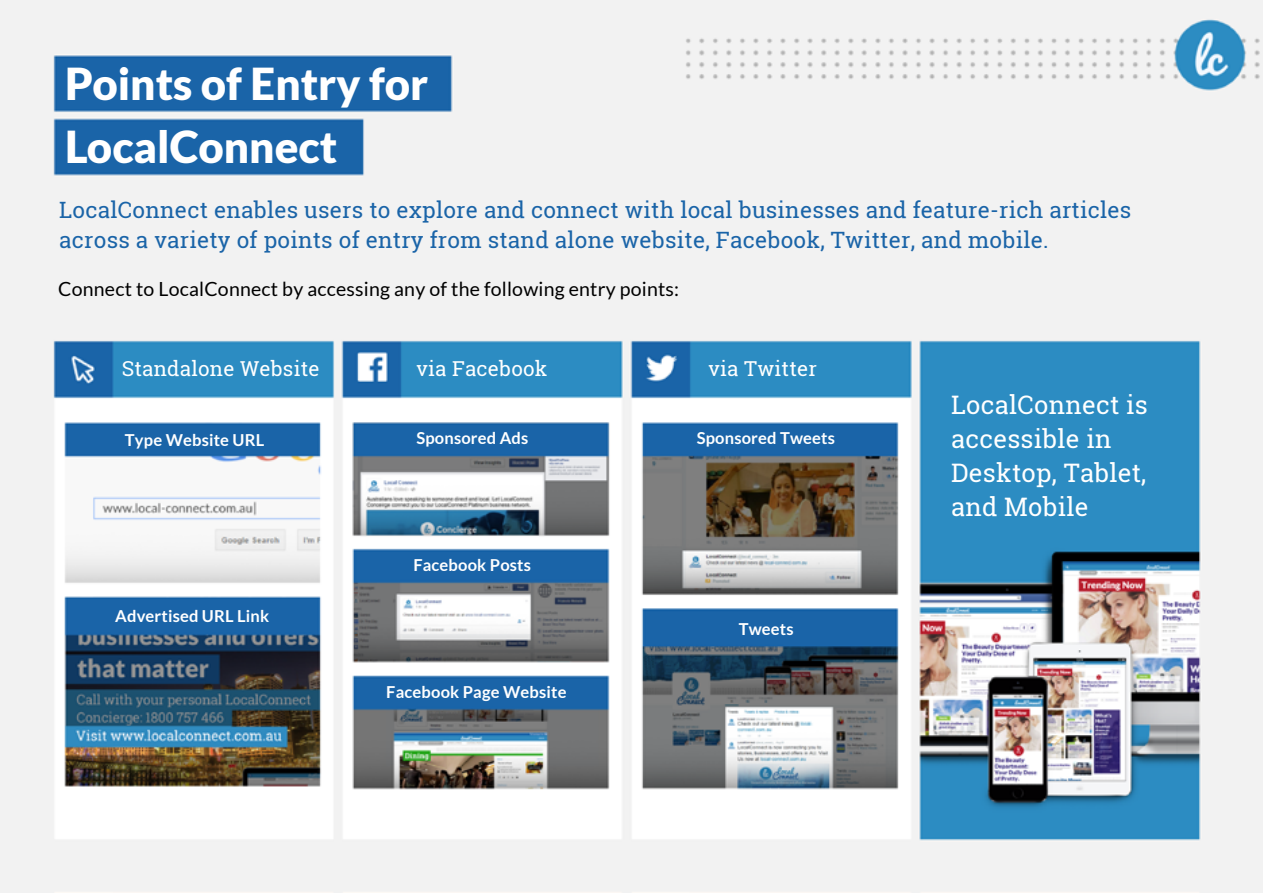
<style>
.page{position:relative;width:1263px;height:893px;background:#fff}
.page>*{position:absolute;margin:0;border:0;box-sizing:border-box;transform-origin:0 0}
.t1{font:900 44.1px/62.1px "Lato";color:#fff}
.t2{font:25.5px/33.9px "Roboto Slab";letter-spacing:.01em;color:#fff}
.t3{font:22.5px/30px "Roboto Slab";letter-spacing:.01em;color:#1a64a8}
.t4{font:20.55px "Roboto Slab";letter-spacing:.01em;color:#fff}
.t5{font:19.5px "Lato";letter-spacing:.01em;color:#000}
.t6{font:700 16.5px "Lato";letter-spacing:.01em;color:#fff}
</style>
<div class="page">
<img style="left:0;top:0;width:1263px;height:893px">
<h1 class="t1" style="left:65px;top:52px;width:365px">Points of Entry for<br>LocalConnect</h1>
<p class="t3" style="left:59px;top:195px;width:1073px">LocalConnect enables users to explore and connect with local businesses and feature-rich articles across a variety of points of entry from stand alone website, Facebook, Twitter, and mobile.</p>
<p class="t5" style="left:58px;top:278px;width:622px">Connect to LocalConnect by accessing any of the following entry points:</p>
<p class="t4" style="left:122px;top:354px;width:199px">Standalone Website</p>
<p class="t6" style="left:125px;top:430px;width:141px">Type Website URL</p>
<p class="t4" style="left:416px;top:354px;width:133px">via Facebook</p>
<p class="t6" style="left:416px;top:429px;width:113px">Sponsored Ads</p>
<p class="t4" style="left:709px;top:354px;width:110px">via Twitter</p>
<p class="t6" style="left:697px;top:429px;width:140px">Sponsored Tweets</p>
<p class="t6" style="left:115px;top:606px;width:155px">Advertised URL Link</p>
<p class="t6" style="left:413px;top:555px;width:119px">Facebook Posts</p>
<p class="t6" style="left:386px;top:682px;width:182px">Facebook Page Website</p>
<p class="t6" style="left:739px;top:619px;width:56px">Tweets</p>
<p class="t2" style="left:951px;top:388px;width:198px">LocalConnect is accessible in<br>Desktop, Tablet, and Mobile</p>
</div>
